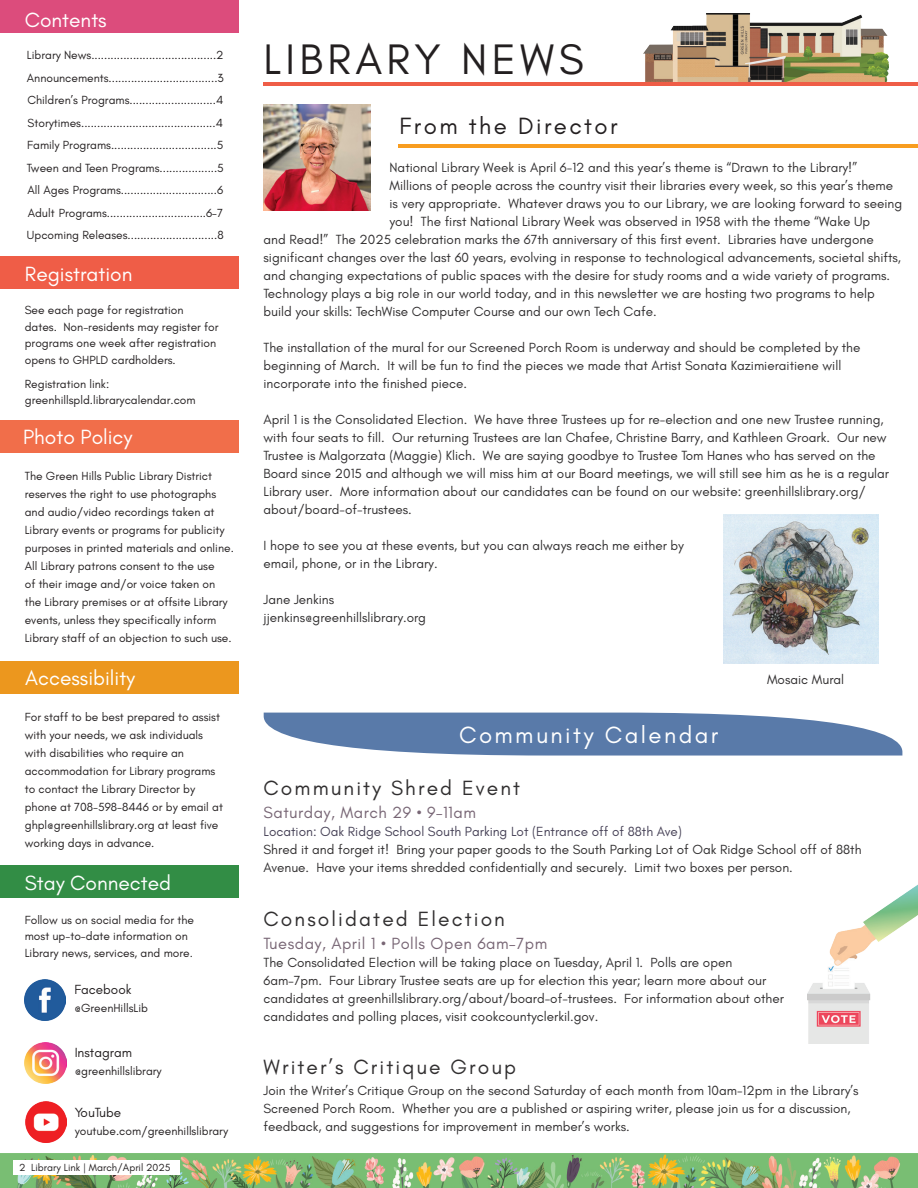
<style>
.page{position:relative;width:918px;height:1188px;background:#fff}
.page>*{position:absolute;margin:0;border:0;box-sizing:border-box;transform-origin:0 0}
.head_1{font:43.5px "Glacial Indifference";letter-spacing:.1em;color:#231f20}
.head_1-2{font:24px "Glacial Indifference";letter-spacing:.1em;color:#fff}
.head_1-3{font:24px "Glacial Indifference";letter-spacing:.1em;color:#231f20}
.head_1-4{font:21px "Glacial Indifference";letter-spacing:.1em;color:#312f30}
.head_1-5{font:21px "Glacial Indifference";color:#fff}
.t1{font:16.5px "Glacial Indifference";letter-spacing:.03em;color:#786675}
.t2{font:13.5px/18px "Glacial Indifference";color:#312f30}
.t3{font:13.5px "Glacial Indifference";color:#474257}
.t4{font:13.5px "Glacial Indifference";color:#231f20}
.head_1-6{font:12px/18px "Glacial Indifference";color:#231f20}
.t5{font:10.5px "Glacial Indifference";color:#231f20}
.s1{color:#333233}
</style>
<div class="page">
<img style="left:0;top:1153px;width:918px;height:35px">
<div style="left:0;top:0;width:239px;height:33px;background:#dc4c7c"></div>
<div style="left:0;top:661px;width:239px;height:33px;background:#ec971e"></div>
<div style="left:0;top:420px;width:239px;height:33px;background:#f16e4a"></div>
<hr style="left:264px;top:82px;width:654px;height:3px;background:#ef5d47">
<div style="left:0;top:865px;width:239px;height:33px;background:#328d45"></div>
<div style="left:14px;top:1160px;width:166px;height:14px;background:#fff"></div>
<div style="left:0;top:256px;width:239px;height:33px;background:#ef5d47"></div>
<img style="left:643px;top:13px;width:246px;height:69px">
<img style="left:264px;top:105px;width:107px;height:105px">
<svg style="left:264px;top:713px;width:638px;height:43px;background:#718db5"></svg>
<hr style="left:398px;top:144px;width:520px;height:4px;background:#f89d20">
<img style="left:25px;top:979px;width:41px;height:41px">
<img style="left:25px;top:1042px;width:42px;height:42px">
<img style="left:25px;top:1102px;width:41px;height:41px">
<img style="left:724px;top:514px;width:155px;height:149px">
<img style="left:808px;top:884px;width:110px;height:160px">
<p class="head_1-5" style="left:25px;top:8px;width:83px">Contents</p>
<p class="head_1-6" style="left:27px;top:46px;width:198px">Library News.......................................2</p>
<p class="head_1-6" style="left:27px;top:69px;width:198px">Announcements..................................3</p>
<p class="head_1-6" style="left:27px;top:91px;width:197px">Children’s Programs...........................4</p>
<p class="head_1-6" style="left:28px;top:114px;width:197px">Storytimes..........................................4</p>
<p class="head_1-6" style="left:27px;top:136px;width:198px">Family Programs.................................5</p>
<p class="head_1-6" style="left:27px;top:159px;width:199px">Tween and Teen Programs..................5</p>
<p class="head_1-6" style="left:27px;top:181px;width:197px">All Ages Programs..............................6</p>
<p class="head_1-6" style="left:28px;top:204px;width:197px">Adult Programs...............................6–7</p>
<p class="head_1-6" style="left:27px;top:226px;width:198px">Upcoming Releases............................8</p>
<p class="head_1-5" style="left:25px;top:262px;width:109px">Registration</p>
<p class="head_1-6" style="left:25px;top:302px;width:195px;line-height:16.5px">See each page for registration dates. Non-residents may register for programs one week after registration opens to GHPLD cardholders.</p>
<p class="head_1-6" style="left:25px;top:375px;width:86px">Registration link:</p>
<p class="head_1-6" style="left:25px;top:391px;width:172px">greenhillspld.librarycalendar.com</p>
<p class="head_1-5" style="left:23px;top:426px;width:111px">Photo Policy</p>
<p class="head_1-6" style="left:25px;top:468px;width:211px">The Green Hills Public Library District reserves the right to use photographs and audio/video recordings taken at Library events or programs for publicity purposes in printed materials and online.<br>All Library patrons consent to the use<br>of their image and/or voice taken on the Library premises or at offsite Library events, unless they specifically inform Library staff of an objection to such use.</p>
<p class="head_1-5" style="left:25px;top:667px;width:112px">Accessibility</p>
<p class="head_1-6" style="left:25px;top:708px;width:200px">For staff to be best prepared to assist with your needs, we ask individuals with disabilities who require an accommodation for Library programs to contact the Library Director by phone at 708-598-8446 or by email at ghpl@greenhillslibrary.org at least five working days in advance.</p>
<p class="head_1-5" style="left:25px;top:871px;width:148px">Stay Connected</p>
<p class="head_1-6" style="left:25px;top:912px;width:171px;line-height:16.5px">Follow us on social media for the most up-to-date information on<br>Library news, services, and more<span class="s1">.</span></p>
<p class="t4" style="left:74px;top:982px;width:59px">Facebook</p>
<p class="head_1-6" style="left:74px;top:1000px;width:75px">@GreenHillsLib</p>
<p class="t4" style="left:75px;top:1045px;width:59px">Instagram</p>
<p class="head_1-6" style="left:75px;top:1062px;width:89px">@greenhillslibrary</p>
<p class="t4" style="left:75px;top:1105px;width:48px">YouTube</p>
<p class="head_1-6" style="left:75px;top:1122px;width:155px">youtube.com/greenhillslibrary</p>
<p class="t5" style="left:19px;top:1162px;width:153px">2 Library Link | March/April 2025</p>
<p class="head_1" style="left:264px;top:35px;width:322px">LIBRARY NEWS</p>
<p class="head_1-3" style="left:400px;top:113px;width:220px">From the Director</p>
<p class="t2" style="left:390px;top:159px;width:469px">National Library Week is April 6-12 and this year’s theme is “Drawn to the Library!”</p>
<p class="t2" style="left:390px;top:177px;width:505px">Millions of people across the country visit their libraries every week, so this year’s theme</p>
<p class="t2" style="left:390px;top:195px;width:514px">is very appropriate. Whatever draws you to our Library, we are looking forward to seeing</p>
<p class="t2" style="left:390px;top:213px;width:482px">you! The first National Library Week was observed in 1958 with the theme “Wake Up</p>
<p class="t2" style="left:264px;top:231px;width:612px">and Read!” The 2025 celebration marks the 67th anniversary of this first event. Libraries have undergone</p>
<p class="t2" style="left:264px;top:249px;width:639px">significant changes over the last 60 years, evolving in response to technological advancements, societal shifts,</p>
<p class="t2" style="left:264px;top:267px;width:628px">and changing expectations of public spaces with the desire for study rooms and a wide variety of programs.</p>
<p class="t2" style="left:264px;top:285px;width:613px">Technology plays a big role in our world today, and in this newsletter we are hosting two programs to help</p>
<p class="t2" style="left:264px;top:303px;width:395px">build your skills: TechWise Computer Course and our own Tech Cafe.</p>
<p class="t2" style="left:264px;top:339px;width:599px">The installation of the mural for our Screened Porch Room is underway and should be completed by the beginning of March. It will be fun to find the pieces we made that Artist Sonata Kazimieraitiene will incorporate into the finished piece.</p>
<p class="t2" style="left:264px;top:411px;width:627px">April 1 is the Consolidated Election. We have three Trustees up for re-election and one new Trustee running, with four seats to fill. Our returning Trustees are Ian Chafee, Christine Barry, and Kathleen Groark. Our new Trustee is Malgorzata (Maggie) Klich. We are saying goodbye to Trustee Tom Hanes who has served on the Board since 2015 and although we will miss him at our Board meetings, we will still see him as he is a regular Library user. More information about our candidates can be found on our website: greenhillslibrary.org/ about/board-of-trustees.</p>
<p class="t2" style="left:264px;top:537px;width:422px">I hope to see you at these events, but you can always reach me either by email, phone, or in the Library.</p>
<p class="t2" style="left:264px;top:591px;width:72px">Jane Jenkins</p>
<p class="t2" style="left:264px;top:609px;width:164px">jjenkins@greenhillslibrary.org</p>
<p class="head_1-2" style="left:459px;top:722px;width:261px">Community Calendar</p>
<p class="t2" style="left:767px;top:671px;width:79px">Mosaic Mural</p>
<p class="head_1-4" style="left:264px;top:777px;width:258px">Community Shred Event</p>
<p class="t1" style="left:264px;top:803px;width:214px">Saturday, March 29 • 9–11am</p>
<p class="t3" style="left:264px;top:824px;width:420px">Location: Oak Ridge School South Parking Lot (Entrance off of 88th Ave)</p>
<p class="t2" style="left:264px;top:841px;width:600px">Shred it and forget it! Bring your paper goods to the South Parking Lot of Oak Ridge School off of 88th<br>Avenue. Have your items shredded confidentially and securely. Limit two boxes per person.</p>
<p class="head_1-4" style="left:264px;top:907px;width:243px">Consolidated Election</p>
<p class="t1" style="left:264px;top:934px;width:285px">Tuesday, April 1 • Polls Open 6am–7pm</p>
<p class="t2" style="left:264px;top:953px;width:522px">The Consolidated Election will be taking place on Tuesday, April 1. Polls are open 6am–7pm. Four Library Trustee seats are up for election this year; learn more about our candidates at greenhillslibrary.org/about/board-of-trustees. For information about other candidates and polling places, visit cookcountyclerkil.gov.</p>
<p class="head_1-4" style="left:264px;top:1056px;width:254px">Writer’s Critique Group</p>
<p class="t2" style="left:264px;top:1082px;width:597px">Join the Writer’s Critique Group on the second Saturday of each month from 10am-12pm in the Library’s<br>Screened Porch Room. Whether you are a published or aspiring writer, please join us for a discussion, feedback, and suggestions for improvement in member’s works.</p>
</div>
